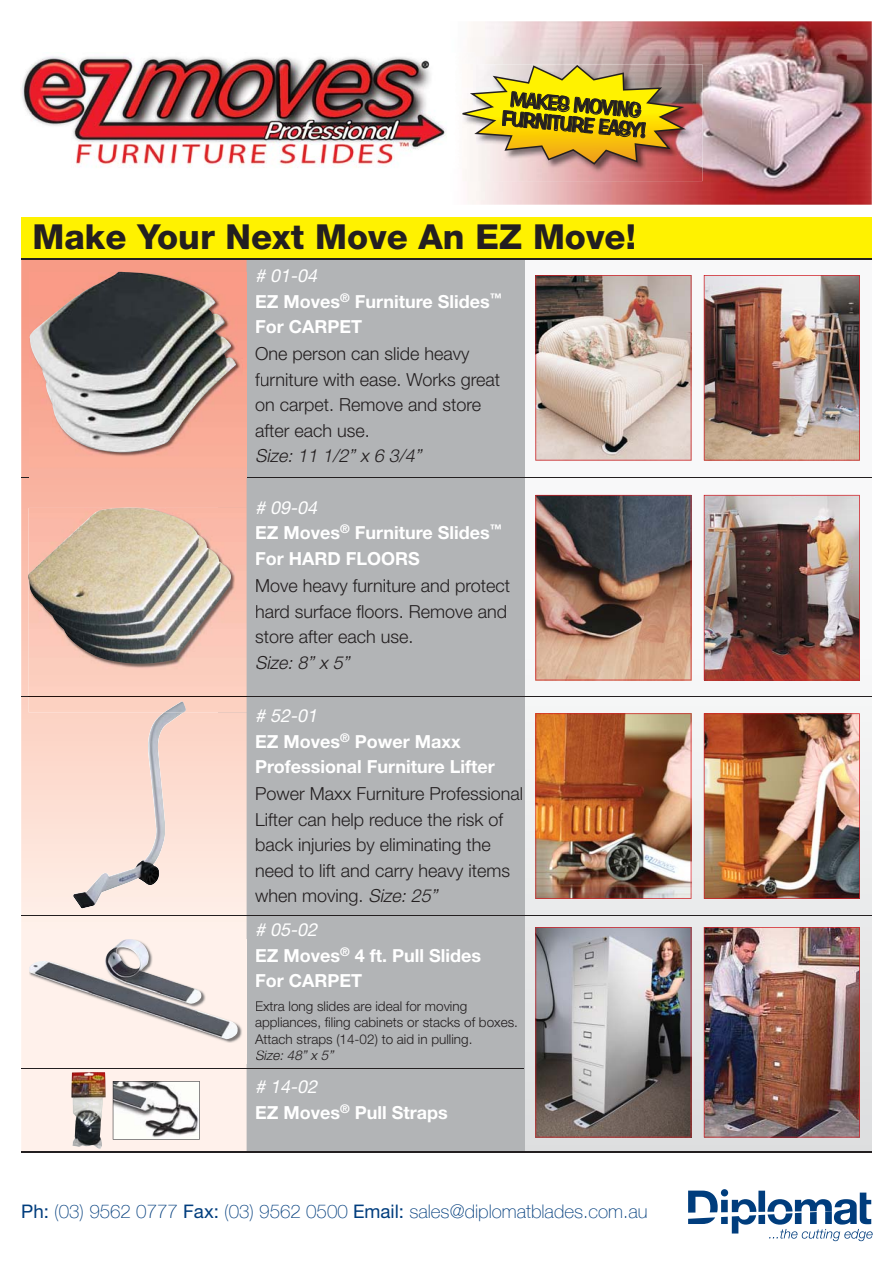
<style>
.page{position:relative;width:893px;height:1263px;background:#fff}
.page>*{position:absolute;margin:0;border:0;box-sizing:border-box;transform-origin:0 0}
.t1{font:800 34.5px "Helvetica Neue";color:#231f20}
.t2{font:21px/19.5px "Impress BT";color:#231f20;text-align:center}
.t3{font:100 18.75px "Helve Nue";color:#003d7d}
.t4{font:300 18px/25.5px "Helvetica Neue";color:#231f20}
.t5{font:700 18px/25.5px "Helvetica Neue";color:#fff}
.t6{font:italic 300 18px "Helvetica Neue";color:#231f20}
.t7{font:300 13.5px/16.5px "Helvetica Neue";color:#231f20}
.t8{font:italic 300 13.5px "Helvetica Neue";color:#231f20}
.s1{font-weight:400;font-style:italic}
.s2{font-style:italic}
.s3{font-family:"Helvetica Neue";font-weight:400}
</style>
<div class="page">
<div style="left:218px;top:254px;width:361px;height:897px;background:#b2b4b6"></div>
<svg style="left:21px;top:260px;width:226px;height:891px"></svg>
<svg style="left:525px;top:260px;width:347px;height:891px"></svg>
<img style="left:21px;top:56px;width:425px;height:112px">
<svg style="left:688px;top:1191px;width:30px;height:33px"></svg>
<div style="left:721px;top:1200px;width:7px;height:12px;background:#003d7d"></div>
<div style="left:721px;top:1217px;width:7px;height:7px;background:#003d7d"></div>
<svg style="left:732px;top:1199px;width:24px;height:35px"></svg>
<div style="left:758px;top:1215px;width:7px;height:9px;background:#003d7d"></div>
<div style="left:758px;top:1191px;width:7px;height:21px;background:#003d7d"></div>
<div style="left:721px;top:1189px;width:7px;height:7px;background:#003d7d;border-radius:50%"></div>
<svg style="left:767px;top:1193px;width:105px;height:48px"></svg>
<img style="left:468px;top:21px;width:404px;height:184px">
<div style="left:21px;top:217px;width:851px;height:42px;background:#fff200"></div>
<img style="left:465px;top:64px;width:237px;height:117px">
<img style="left:465px;top:64px;width:10px;height:105px">
<img style="left:462px;top:65px;width:224px;height:100px">
<hr style="left:21px;top:259px;width:851px;height:1px;background:#231f20">
<hr style="left:21px;top:478px;width:851px;height:1px;background:#231f20">
<hr style="left:21px;top:696px;width:851px;height:1px;background:#231f20">
<hr style="left:21px;top:915px;width:851px;height:1px;background:#231f20">
<img style="left:30px;top:273px;width:217px;height:204px">
<img style="left:27px;top:272px;width:210px;height:183px">
<img style="left:73px;top:712px;width:111px;height:197px">
<img style="left:29px;top:508px;width:218px;height:204px">
<img style="left:29px;top:696px;width:218px;height:1px">
<img style="left:164px;top:702px;width:22px;height:10px">
<img style="left:26px;top:505px;width:205px;height:162px">
<img style="left:535px;top:275px;width:156px;height:186px">
<img style="left:535px;top:495px;width:156px;height:185px">
<img style="left:535px;top:713px;width:156px;height:186px">
<img style="left:535px;top:927px;width:156px;height:210px">
<img style="left:704px;top:275px;width:156px;height:186px">
<img style="left:704px;top:495px;width:156px;height:185px">
<img style="left:704px;top:713px;width:156px;height:186px">
<img style="left:704px;top:927px;width:156px;height:210px">
<div style="left:30px;top:939px;width:217px;height:124px;background:#fff1eb"></div>
<img style="left:29px;top:939px;width:211px;height:100px">
<svg style="left:113px;top:1081px;width:87px;height:59px"></svg>
<hr style="left:21px;top:1068px;width:503px;height:1px;background:#231f20">
<hr style="left:21px;top:1151px;width:851px;height:1px;background:#231f20">
<img style="left:71px;top:1072px;width:35px;height:78px">
<p class="t2" style="left:504px;top:89px;width:147px;rotate:5deg">MAKES MOVING<br>FURNITURE EASY!</p>
<h1 class="t1" style="left:33px;top:224px;width:605px">Make Your Next Move An EZ Move!</h1>
<p class="t5" style="left:255px;top:265px;width:248px"><span class="s1"># 01-04<br></span>EZ Moves<sup>®</sup> Furniture Slides<sup>™<br></sup>For CARPET</p>
<p class="t4" style="left:255px;top:343px;width:247px">One person can slide heavy furniture with ease. Works great on carpet. Remove and store after each use.</p>
<p class="t6" style="left:266px;top:449px;width:160px">ize: 11 1/2” x 6 3/4”</p>
<p class="t6" style="left:255px;top:449px;width:16px">S</p>
<p class="t5" style="left:255px;top:496px;width:248px"><span class="s1"># 09-04<br></span>EZ Moves<sup>®</sup> Furniture Slides<sup>™<br></sup>For HARD FLOORS</p>
<p class="t4" style="left:255px;top:575px;width:257px">Move heavy furniture and protect hard surface floors. Remove and store after each use.</p>
<p class="t6" style="left:266px;top:656px;width:88px">ize: 8” x 5”</p>
<p class="t6" style="left:255px;top:656px;width:16px">S</p>
<p class="t5" style="left:255px;top:705px;width:241px"><span class="s1"># 52-01<br></span>EZ Moves<sup>®</sup> Power Maxx<br>Professional Furniture Lifter</p>
<p class="t4" style="left:255px;top:783px;width:270px">Power Maxx Furniture Professional<br>Lifter can help reduce the risk of back injuries by eliminating the need to lift and carry heavy items when moving. <span class="s2">Size: 25”</span></p>
<p class="t5" style="left:255px;top:919px;width:227px"><span class="s1"># 05-02<br></span>EZ Moves<sup>®</sup> 4 ft. Pull Slides<br>For CARPET</p>
<p class="t7" style="left:255px;top:999px;width:264px">Extra long slides are ideal for moving appliances, filing cabinets or stacks of boxes.<br>Attach straps (14-02) to aid in pulling.</p>
<p class="t8" style="left:272px;top:1051px;width:65px">e: 48” x 5”</p>
<p class="t8" style="left:255px;top:1051px;width:21px">Siz</p>
<p class="t5" style="left:255px;top:1076px;width:194px"><span class="s1"># 14-02<br></span>EZ Moves<sup>®</sup> Pull Straps</p>
<p class="t3" style="left:21px;top:1200px;width:628px"><span class="s3">Ph:</span> (03) 9562 0777 <span class="s3">Fax:</span> (03) 9562 0500 <span class="s3">Email:</span> sales@diplomatblades.com.au</p>
</div>
